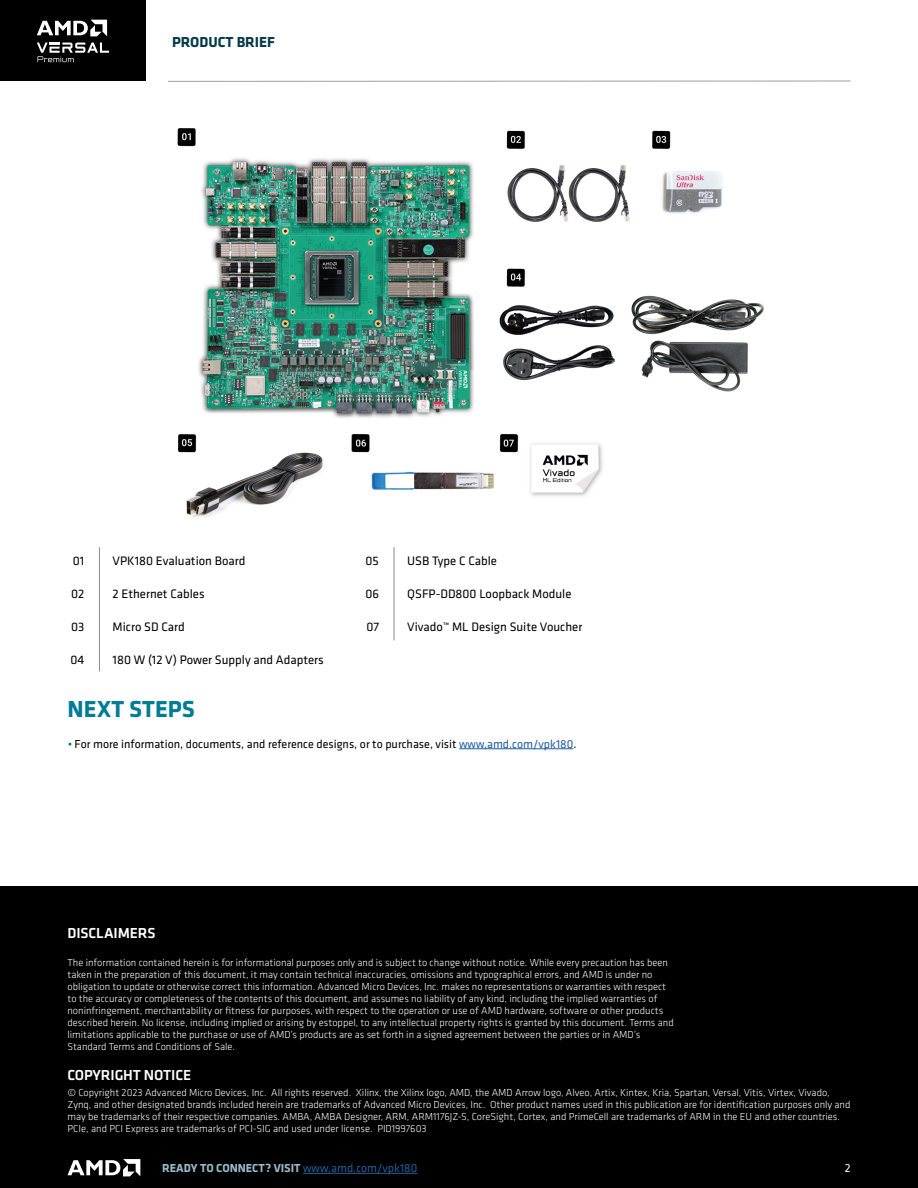
<style>
.page{position:relative;width:918px;height:1188px;background:#fff}
.page>*{position:absolute;margin:0;border:0;box-sizing:border-box;transform-origin:0 0}
.t1{font:700 24px "Klavika";color:#007c97}
.t2{font:500 15px "Klavika";letter-spacing:-.01em;color:#fff}
.t3{font:700 15px "Klavika";color:#063b4a}
.t4{font:12.75px "Klavika";color:#000}
.t5{font:12px "Klavika";color:#000}
.t6{font:700 12px "Klavika";color:#97b8c7}
.t7{font:12px "Klavika";color:#fff}
.t8{font:300 10.5px/12px "Klavika";color:#fff}
.s1{color:#007c97}
.s2{color:#215e9e}
.s3{font-weight:400;color:#215e9e}
</style>
<div class="page">
<div style="left:0;top:886px;width:918px;height:262px;background:#000"></div>
<div style="left:0;top:1148px;width:918px;height:40px;background:#000"></div>
<div style="left:0;top:0;width:146px;height:81px;background:#000"></div>
<hr style="left:168px;top:81px;width:683px;height:1px;background:#9d9fa2">
<svg style="left:67px;top:1159px;width:73px;height:17px"></svg>
<hr style="left:459px;top:748px;width:114px;height:1px;background:#215e9e">
<hr style="left:303px;top:1173px;width:114px;height:1px;background:#215e9e">
<svg style="left:37px;top:20px;width:70px;height:16px"></svg>
<svg style="left:37px;top:43px;width:72px;height:19px"></svg>
<img style="left:177px;top:128px;width:587px;height:390px">
<hr style="left:99px;top:547px;width:1px;height:125px;background:#8a8c8e">
<hr style="left:394px;top:547px;width:1px;height:93px;background:#8a8c8e">
<h2 class="t3" style="left:172px;top:31px;width:105px">PRODUCT BRIEF</h2>
<p class="t4" style="left:73px;top:552px;width:13px">01</p>
<p class="t4" style="left:71px;top:585px;width:15px">02</p>
<p class="t4" style="left:71px;top:618px;width:15px">03</p>
<p class="t4" style="left:71px;top:651px;width:15px">04</p>
<p class="t4" style="left:113px;top:552px;width:134px">VPK180 Evaluation Board</p>
<p class="t4" style="left:113px;top:585px;width:93px">2 Ethernet Cables</p>
<p class="t4" style="left:113px;top:618px;width:74px">Micro SD Card</p>
<p class="t4" style="left:113px;top:652px;width:213px">180 W (12 V) Power Supply and Adapters</p>
<p class="t4" style="left:366px;top:552px;width:15px">05</p>
<p class="t4" style="left:365px;top:585px;width:15px">06</p>
<p class="t4" style="left:366px;top:618px;width:14px">07</p>
<p class="t4" style="left:407px;top:552px;width:91px">USB Type C Cable</p>
<p class="t4" style="left:407px;top:585px;width:166px">QSFP-DD800 Loopback Module</p>
<p class="t4" style="left:407px;top:618px;width:177px">Vivado™ ML Design Suite Voucher</p>
<h1 class="t1" style="left:68px;top:692px;width:129px">NEXT STEPS</h1>
<p class="t5" style="left:68px;top:736px;width:510px"><span class="s1">•</span> For more information, documents, and reference designs, or to purchase, visit <span class="s2">www,amd.com/vpk180</span>.</p>
<h2 class="t2" style="left:68px;top:923px;width:89px">DISCLAIMERS</h2>
<p class="t8" style="left:68px;top:956px;width:608px">The information contained herein is for informational purposes only and is subject to change without notice. While every precaution has been taken in the preparation of this document, it may contain technical inaccuracies, omissions and typographical errors, and AMD is under no obligation to update or otherwise correct this information. Advanced Micro Devices, Inc. makes no representations or warranties with respect to the accuracy or completeness of the contents of this document, and assumes no liability of any kind, including the implied warranties of noninfringement, merchantability or fitness for purposes, with respect to the operation or use of AMD hardware, software or other products described herein. No license, including implied or arising by estoppel, to any intellectual property rights is granted by this document. Terms and limitations applicable to the purchase or use of AMD’s products are as set forth in a signed agreement between the parties or in AMD’s Standard Terms and Conditions of Sale.</p>
<h2 class="t2" style="left:68px;top:1065px;width:125px">COPYRIGHT NOTICE</h2>
<p class="t8" style="left:68px;top:1087px;width:784px">© Copyright 2023 Advanced Micro Devices, Inc. All rights reserved. Xilinx, the Xilinx logo, AMD, the AMD Arrow logo, Alveo, Artix, Kintex, Kria, Spartan, Versal, Vitis, Virtex, Vivado, Zynq, and other designated brands included herein are trademarks of Advanced Micro Devices, Inc. Other product names used in this publication are for identification purposes only and may be trademarks of their respective companies. AMBA, AMBA Designer, ARM, ARM1176JZ-S, CoreSight, Cortex, and PrimeCell are trademarks of ARM in the EU and other countries.<br>PCIe, and PCI Express are trademarks of PCI-SIG and used under license. PID1997603</p>
<p class="t7" style="left:845px;top:1160px;width:7px">2</p>
<p class="t6" style="left:162px;top:1160px;width:257px">READY TO CONNECT? VISIT <span class="s3">www,amd.com/vpk180</span></p>
</div>
